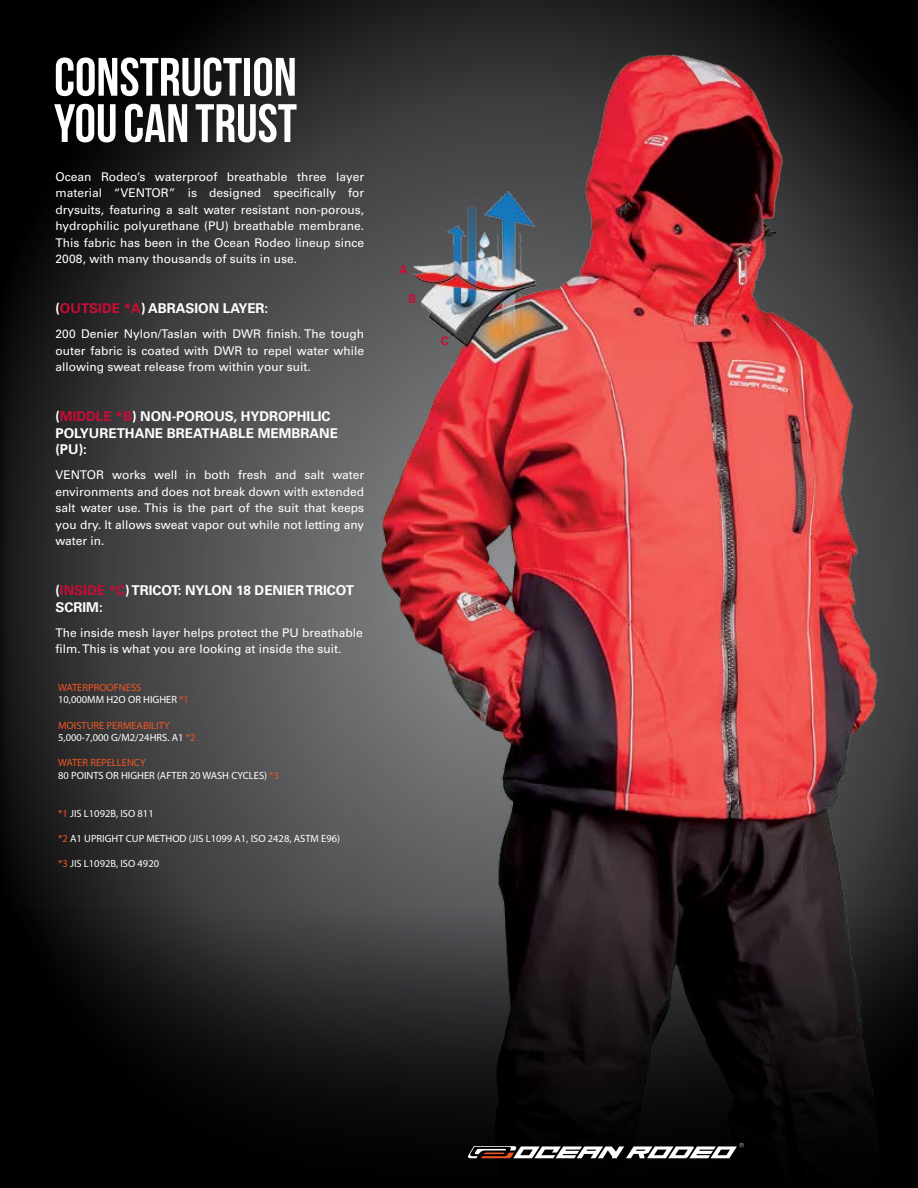
<style>
.page{position:relative;width:918px;height:1188px;background:#fff}
.page>*{position:absolute;margin:0;border:0;box-sizing:border-box;transform-origin:0 0}
.t1{font:54px/46.3px "Bebas Neue";color:#fff}
.t2{font:700 13.5px/16.5px "Univers LT Std";color:#fff}
.t3{font:12px/16.5px "Univers LT Std";color:#fff;text-align:justify}
.t4{font:700 12px "Univers LT Std";color:#cb0c35}
.t5{font:10.5px/12.6px "Myriad Pro";color:#fff}
.s1{color:#cb0c35}
.s2{color:#f05622}
</style>
<div class="page">
<div style="left:0;top:0;width:918px;height:1188px;background:#000;opacity:.75"></div>
<img style="left:352px;top:54px;width:566px;height:851px">
<img style="left:0;top:905px;width:918px;height:283px">
<svg style="left:467px;top:1143px;width:277px;height:15px"></svg>
<h1 class="t1" style="left:54px;top:53px;width:245px">CONSTRUCTION<br>YOU CAN TRUST</h1>
<p class="t3" style="left:56px;top:168px;width:310px">Ocean Rodeo’s waterproof breathable three layer material “VENTOR” is designed specifically for drysuits, featuring a salt water resistant non-porous, hydrophilic polyurethane (PU) breathable membrane.<br>This fabric has been in the Ocean Rodeo lineup since 2008, with many thousands of suits in use.</p>
<p class="t2" style="left:56px;top:300px;width:214px">(<span class="s1">OUTSIDE *A</span>) ABRASION LAYER:</p>
<p class="t3" style="left:56px;top:326px;width:310px">200 Denier Nylon/Taslan with DWR finish. The tough outer fabric is coated with DWR to repel water while allowing sweat release from within your suit.</p>
<p class="t2" style="left:56px;top:408px;width:284px">(<span class="s1">MIDDLE *B</span>) NON-POROUS, HYDROPHILIC<br>POLYURETHANE BREATHABLE MEMBRANE (PU):</p>
<p class="t3" style="left:56px;top:467px;width:310px">VENTOR works well in both fresh and salt water environments and does not break down with extended salt water use. This is the part of the suit that keeps you dry. It allows sweat vapor out while not letting any water in.</p>
<p class="t2" style="left:56px;top:582px;width:300px">(<span class="s1">INSIDE *C</span>) TRICOT: NYLON 18 DENIER TRICOT<br>SCRIM:</p>
<p class="t3" style="left:56px;top:624px;width:309px">The inside mesh layer helps protect the PU breathable film. This is what you are looking at inside the suit.</p>
<p class="t5" style="left:58px;top:681px;width:132px"><span class="s2">WATERPROOFNESS<br></span>10,000MM H2O OR HIGHER <span class="s2">*1</span></p>
<p class="t5" style="left:58px;top:719px;width:139px"><span class="s2">MOISTURE PERMEABILITY<br></span>5,000-7,000 G/M2/24HRS. A1 <span class="s2">*2</span></p>
<p class="t5" style="left:58px;top:756px;width:222px"><span class="s2">WATER REPELLENCY<br></span>80 POINTS OR HIGHER (AFTER 20 WASH CYCLES) <span class="s2">*3</span></p>
<p class="t5" style="left:58px;top:807px;width:97px"><span class="s2">*1</span> JIS L1092B, ISO 811</p>
<p class="t5" style="left:58px;top:832px;width:284px"><span class="s2">*2</span> A1 UPRIGHT CUP METHOD (JIS L1099 A1, ISO 2428, ASTM E96)</p>
<p class="t5" style="left:58px;top:857px;width:102px"><span class="s2">*3</span> JIS L1092B, ISO 4920</p>
<p class="t4" style="left:399px;top:263px;width:10px">A</p>
<p class="t4" style="left:408px;top:292px;width:10px">B</p>
<p class="t4" style="left:441px;top:334px;width:10px">C</p>
</div>
